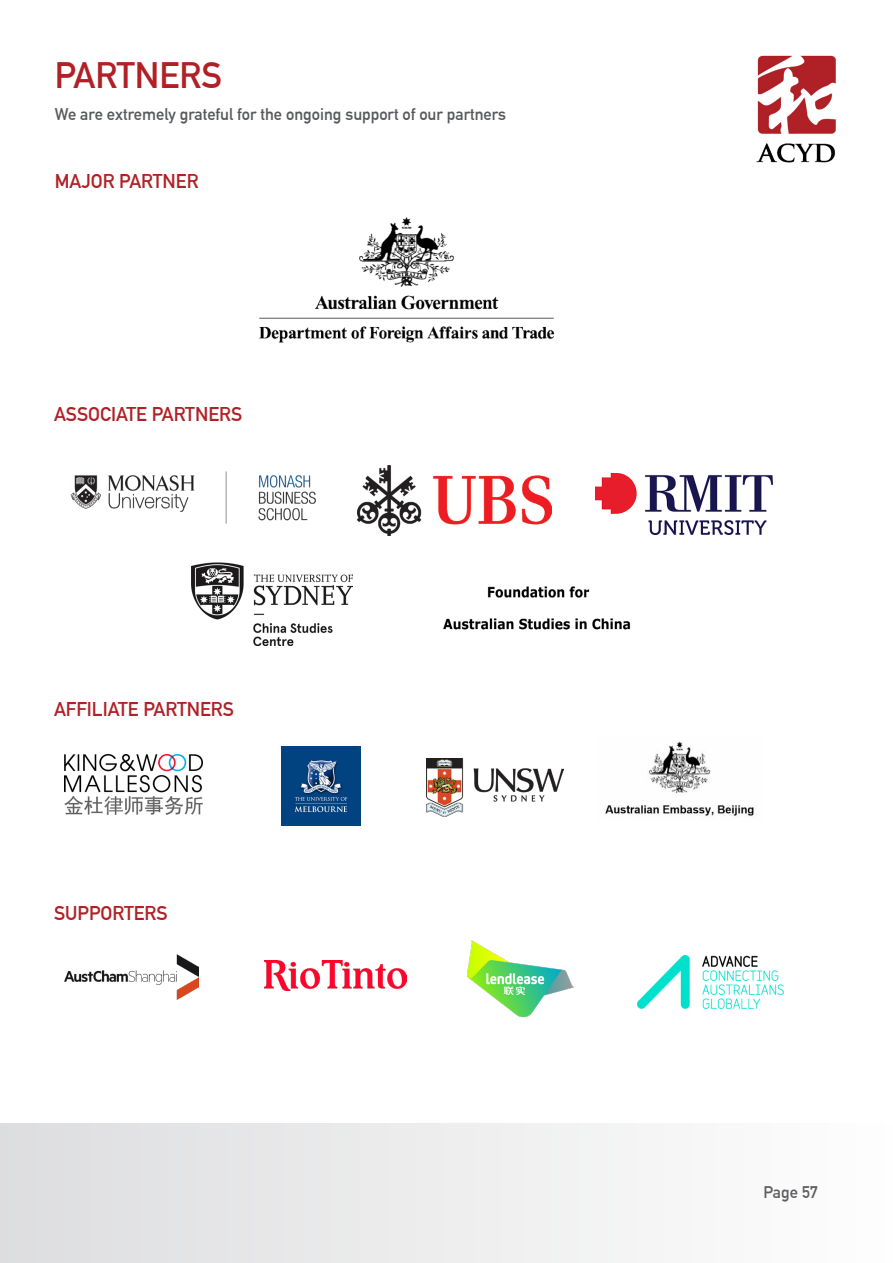
<style>
.page{position:relative;width:893px;height:1263px;background:#fff}
.page>*{position:absolute;margin:0;border:0;box-sizing:border-box;transform-origin:0 0}
.Heading_1__Red{font:700 36px "DIN Alternate";color:#b02026}
.Heading_2__red{font:700 19.5px "DIN Alternate";color:#b02026}
.SUB1{font:700 16.5px "DIN Alternate";color:#57585a}
</style>
<div class="page">
<div style="left:0;top:1124px;width:893px;height:139px;background:linear-gradient(to right,#dddddf,#fefefe)"></div>
<img style="left:756px;top:55px;width:80px;height:108px">
<img style="left:259px;top:217px;width:294px;height:126px">
<img style="left:596px;top:473px;width:176px;height:61px">
<img style="left:71px;top:471px;width:245px;height:53px">
<img style="left:192px;top:563px;width:161px;height:82px">
<img style="left:443px;top:586px;width:188px;height:44px">
<img style="left:65px;top:754px;width:138px;height:60px">
<img style="left:282px;top:746px;width:79px;height:80px">
<img style="left:426px;top:758px;width:138px;height:58px">
<img style="left:605px;top:741px;width:149px;height:75px">
<img style="left:65px;top:954px;width:134px;height:45px">
<img style="left:264px;top:961px;width:142px;height:29px">
<img style="left:467px;top:940px;width:107px;height:76px">
<img style="left:637px;top:956px;width:146px;height:52px">
<img style="left:358px;top:465px;width:193px;height:70px">
<p class="Heading_1__Red" style="left:55px;top:48px;width:169px">PARTNERS</p>
<p class="SUB1" style="left:55px;top:102px;width:453px">We are extremely grateful for the ongoing support of our partners</p>
<p class="Heading_2__red" style="left:55px;top:167px;width:145px">MAJOR PARTNER</p>
<p class="Heading_2__red" style="left:54px;top:399px;width:190px">ASSOCIATE PARTNERS</p>
<p class="Heading_2__red" style="left:54px;top:694px;width:182px">AFFILIATE PARTNERS</p>
<p class="Heading_2__red" style="left:54px;top:898px;width:115px">SUPPORTERS</p>
<p class="SUB1" style="left:764px;top:1180px;width:56px">Page 57</p>
</div>
